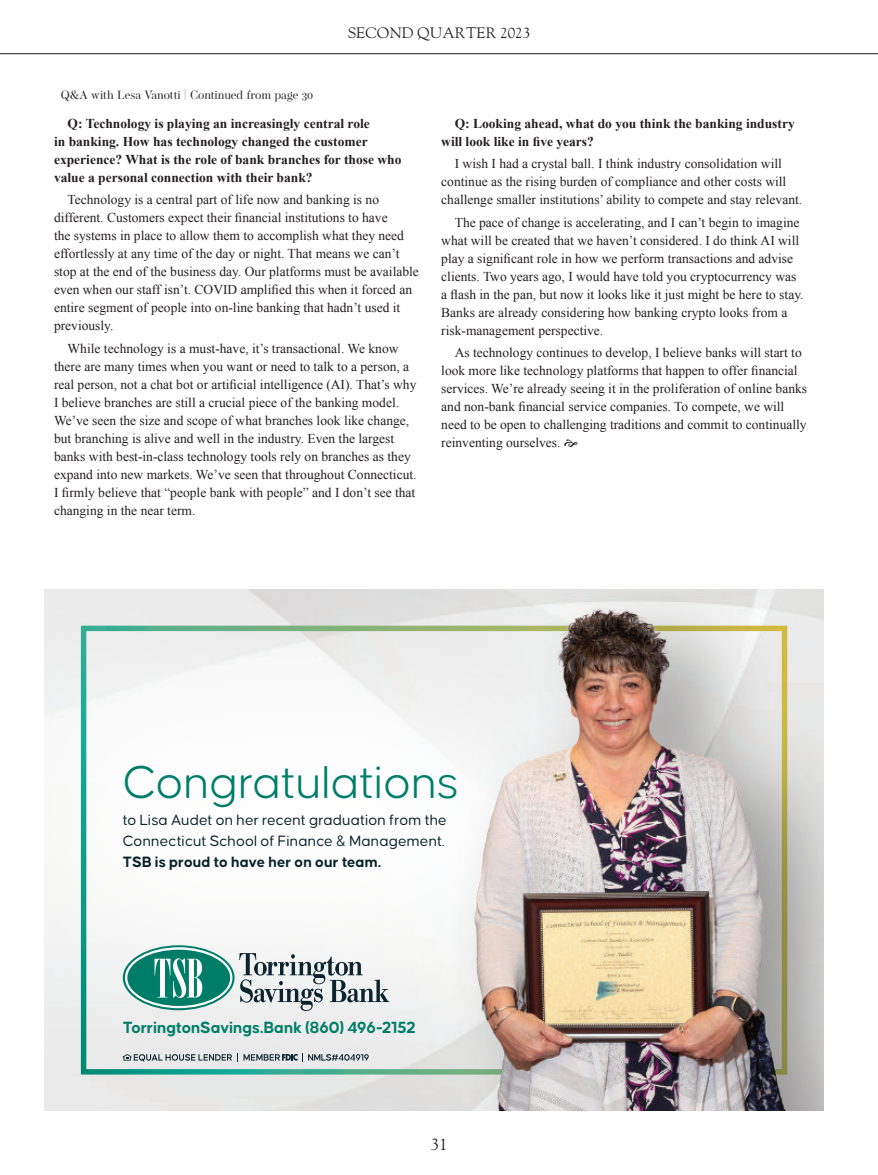
<style>
.page{position:relative;width:878px;height:1175px;background:#fff}
.page>*{position:absolute;margin:0;border:0;box-sizing:border-box;transform-origin:0 0}
.t1{font:300 49.2px "Causten Round";letter-spacing:-.005em;color:#007d68}
.t2{font:700 17.25px "Causten Round";letter-spacing:-.01em;color:#007d67}
.t3{font:16.5px "LTC Goudy Oldstyle Pro";color:#231f20}
.t4{font:15.9px/21.3px "Causten Round";letter-spacing:.005em;color:#0a232b}
.t5{font:700 15.9px "Causten Round";color:#0a232b}
.t6{font:15px "LTC Goudy Oldstyle Pro";color:#231f20}
.t7{font:13.5px/18px "Times New Roman";color:#231f20}
.t8{font:700 13.5px/18px "Times New Roman";color:#231f20}
.t9{font:12px "Operetta 12";color:#231f20}
</style>
<div class="page">
<hr style="left:0;top:53px;width:878px;height:1px;background:#231f20">
<img style="left:45px;top:1073px;width:372px;height:37px">
<svg style="left:45px;top:590px;width:372px;height:483px"></svg>
<svg style="left:123px;top:945px;width:266px;height:66px"></svg>
<img style="left:417px;top:590px;width:406px;height:520px">
<p class="t9" style="left:61px;top:88px;width:254px">Q&amp;A with Lesa Vanotti | Continued from page 30</p>
<p class="t6" style="left:347px;top:24px;width:184px">SECOND QUARTER 2023</p>
<p class="t8" style="left:54px;top:114px;width:349px;text-indent:14px">Q: Technology is playing an increasingly central role<br>in banking. How has technology changed the customer experience? What is the role of bank branches for those who value a personal connection with their bank?</p>
<p class="t7" style="left:54px;top:190px;width:366px;text-indent:14px">Technology is a central part of life now and banking is no different. Customers expect their financial institutions to have<br>the systems in place to allow them to accomplish what they need effortlessly at any time of the day or night. That means we can’t stop at the end of the business day. Our platforms must be available even when our staff isn’t. COVID amplified this when it forced an entire segment of people into on-line banking that hadn’t used it previously.</p>
<p class="t7" style="left:54px;top:339px;width:364px;text-indent:14px">While technology is a must-have, it’s transactional. We know there are many times when you want or need to talk to a person, a real person, not a chat bot or artificial intelligence (AI). That’s why I believe branches are still a crucial piece of the banking model.<br>We’ve seen the size and scope of what branches look like change, but branching is alive and well in the industry. Even the largest banks with best-in-class technology tools rely on branches as they expand into new markets. We’ve seen that throughout Connecticut.<br>I firmly believe that “people bank with people” and I don’t see that changing in the near term.</p>
<p class="t8" style="left:441px;top:114px;width:355px;text-indent:14px">Q: Looking ahead, what do you think the banking industry will look like in five years?</p>
<p class="t7" style="left:441px;top:154px;width:362px;text-indent:14px">I wish I had a crystal ball. I think industry consolidation will continue as the rising burden of compliance and other costs will challenge smaller institutions’ ability to compete and stay relevant.</p>
<p class="t7" style="left:441px;top:213px;width:364px;text-indent:14px">The pace of change is accelerating, and I can’t begin to imagine what will be created that we haven’t considered. I do think AI will play a significant role in how we perform transactions and advise clients. Two years ago, I would have told you cryptocurrency was a flash in the pan, but now it looks like it just might be here to stay.<br>Banks are already considering how banking crypto looks from a risk-management perspective.</p>
<p class="t7" style="left:441px;top:343px;width:367px;text-indent:14px">As technology continues to develop, I believe banks will start to look more like technology platforms that happen to offer financial services. We’re already seeing it in the proliferation of online banks and non-bank financial service companies. To compete, we will need to be open to challenging traditions and commit to continually reinventing ourselves.</p>
<h1 class="t1" style="left:123px;top:756px;width:338px">Congratulations</h1>
<p class="t4" style="left:123px;top:809px;width:325px">to Lisa Audet on her recent graduation from the<br>Connecticut School of Finance &amp; Management.</p>
<p class="t5" style="left:123px;top:853px;width:260px">TSB is proud to have her on our team.</p>
<p class="t2" style="left:123px;top:1018px;width:294px">TorringtonSavings.Bank (860) 496-2152</p>
<p class="t3" style="left:430px;top:1134px;width:18px">31</p>
</div>
